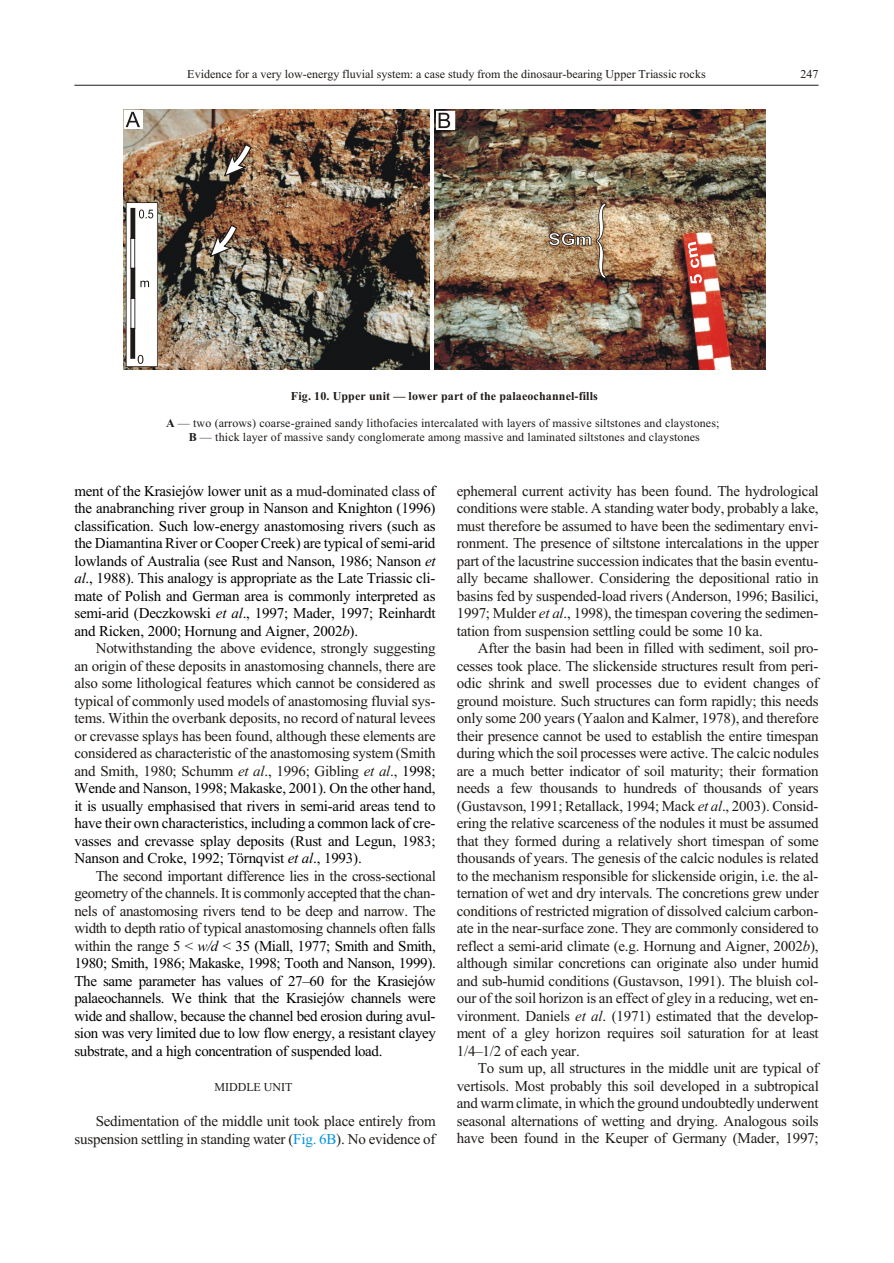
<style>
.page{position:relative;width:894px;height:1263px;background:#fff}
.page>*{position:absolute;margin:0;border:0;box-sizing:border-box;transform-origin:0 0}
.t1{font:15px/17.5px "Times New Roman";letter-spacing:-.01em;color:#1f1a17;text-align:justify}
.t2{font:15px/17.5px "Times New Roman";letter-spacing:-.02em;color:#000;text-align:justify}
.t3{font:12px/14.2px "Times New Roman";letter-spacing:.01em;color:#1f1a17;text-align:center}
.t4{font:700 12px "Times New Roman";letter-spacing:.01em;color:#1f1a17}
.s1{font-weight:700}
.s2{color:#1f1a17}
.s3{font-style:italic}
.s4{color:#000}
.s5{font-style:italic;color:#000}
.s6{color:#0094de}
</style>
<div class="page">
<hr style="left:74px;top:85px;width:745px;height:1px;background:#1f1a17">
<img style="left:435px;top:110px;width:331px;height:259px">
<img style="left:123px;top:110px;width:307px;height:259px">
<div style="left:126px;top:203px;width:31px;height:164px;background:#fff"></div>
<hr style="left:157px;top:203px;width:1px;height:164px;background:#1f1a17">
<hr style="left:126px;top:366px;width:31px;height:1px;background:#1f1a17">
<hr style="left:126px;top:203px;width:1px;height:164px;background:#1f1a17">
<svg style="left:140px;top:281px;width:9px;height:6px"></svg>
<hr style="left:131px;top:328px;width:4px;height:30px;background:#1f1a17">
<hr style="left:130px;top:328px;width:1px;height:30px;background:#1f1a17">
<svg style="left:126px;top:355px;width:17px;height:13px"></svg>
<hr style="left:130px;top:238px;width:1px;height:30px;background:#1f1a17">
<hr style="left:134px;top:238px;width:1px;height:30px;background:#1f1a17">
<hr style="left:130px;top:298px;width:1px;height:30px;background:#1f1a17">
<hr style="left:134px;top:298px;width:1px;height:30px;background:#1f1a17">
<hr style="left:131px;top:208px;width:4px;height:30px;background:#1f1a17">
<hr style="left:130px;top:208px;width:1px;height:30px;background:#1f1a17">
<svg style="left:126px;top:202px;width:32px;height:16px"></svg>
<hr style="left:134px;top:208px;width:1px;height:30px;background:#1f1a17">
<hr style="left:131px;top:268px;width:4px;height:30px;background:#1f1a17">
<hr style="left:130px;top:268px;width:1px;height:30px;background:#1f1a17">
<svg style="left:688px;top:242px;width:14px;height:41px"></svg>
<svg style="left:224px;top:144px;width:28px;height:33px"></svg>
<svg style="left:210px;top:224px;width:27px;height:33px"></svg>
<img style="left:548px;top:203px;width:58px;height:76px">
<svg style="left:124px;top:111px;width:20px;height:19px"></svg>
<svg style="left:436px;top:111px;width:20px;height:19px"></svg>
<p class="t3" style="left:187px;top:68px;width:520px">Evidence for a very low-energy fluvial system: a case study from the dinosaur-bearing Upper Triassic rocks</p>
<p class="t3" style="left:800px;top:68px;width:20px">247</p>
<p class="t4" style="left:291px;top:392px;width:308px">Fig. 10. Up per unit — lower part of the palaeochannel-fills</p>
<p class="t3" style="left:166px;top:417px;width:555px"><span class="s1">A</span> — two (ar rows) coarse-grained sandy lithofacies in ter ca lated with lay ers of mas sive siltstones and claystones;<br><span class="s1">B</span> — thick layer of mas sive sandy con glomer ate among mas sive and lami nated siltstones and claystones</p>
<p class="t2" style="left:74px;top:483px;width:363px">ment of the Krasiejów lower unit as a <span class="s2">mud-dom i nated class</span> of the anabranching river group in Nanson and Knighton (1996) clas si fi ca tion. Such low-en ergy anastomosing rivers (such as the Dia man tina River or Coo per Creek) are typ i cal of semi-arid low lands of Aus tralia (see Rust and Nanson, 1986; Nanson <span class="s3">et al</span>., 1988). This anal ogy is appropriate as the Late Tri as sic cli&shy;mate of Pol ish and Ger man area is commonly in ter preted as semi-arid (Deczkowski <span class="s3">et al</span>., 1997; Mader, 1997; Reinhardt and Ricken, 2000; Hornung and Aigner, 2002<span class="s3">b</span>).</p>
<p class="t1" style="left:74px;top:641px;width:363px;text-indent:21px">Not with stand ing the above ev i dence, strongly sug gest ing an or i gin of these de pos its in anastomosing chan nels, there are also some lithological fea tures which can not be con sid ered as typ i cal of commonly used mod els of anastomosing flu vial sys&shy;tems. Within the overbank de pos its, no re cord of natu ral lev ees or cre vasse splays has been found, although these el e ments are con sid ered as char ac ter is tic of the anastomosing sys tem (Smith and Smith, 1980; Schumm <span class="s3">et al</span>., 1996; Gibling <span class="s3">et al</span>., <span class="s4">1998; Wende and Nanson, 1998; Makaske, 2001). On the other hand, it is usu ally emphasised that rivers in semi-arid ar eas tend to have their own char ac teris tics, in clud ing a common lack of cre - vasses and cre vasse splay depos its (Rust and Legun, 1983; Nanson and Croke, 1992; Törnqvist</span> <span class="s5">et al</span><span class="s4">., 1993).</span></p>
<p class="t2" style="left:74px;top:868px;width:363px;text-indent:21px"><span class="s2">The sec ond impor tant dif fer ence lies in the cross-sec tional ge om e try of the chan nels. It is commonly ac cepted that the chan - nels of anastomosing rivers tend to be deep and nar row. The width to depth ra tio of typ i cal anastomosing chan nels of ten falls within the range 5 &lt;</span> <span class="s3">w/d</span> &lt; 35 (Miall, 1977; Smith and Smith, 1980; Smith, 1986; Makaske, 1998; Tooth and Nanson, 1999).<br>The same pa rame ter has val ues of 27–60 for the Krasiejów palaeochannels. We think that the Krasiejów chan nels were wide and shal low, because the chan nel bed ero sion dur ing avul&shy;sion was very limited due to low flow en ergy, a resistant clayey sub strate, and a high con cen tration of sus pended load.</p>
<p class="t3" style="left:214px;top:1081px;width:80px">MIDDLE UNIT</p>
<p class="t1" style="left:74px;top:1114px;width:363px;text-align:right">Sed i men ta tion of the mid dle unit took place en tirely from sus pen sion set tling in stand ing wa ter (<span class="s6">Fig. 6B</span>). No ev i dence of</p>
<p class="t1" style="left:457px;top:483px;width:364px">ephem eral cur rent ac tiv ity has been found. The hy dro log i cal con di tions were stable. A stand ing water body, prob a bly a lake, must there fore be as sumed to have been the sed i men tary en vi - ron ment. The pres ence of siltstone in ter ca la tions in the up per part of the lacus trine succession in di cates that the ba sin even tu - ally be came shal lower. Con sid er ing the depositional ra tio in bas ins fed by suspended-load rivers (An der son, 1996; Basilici, 1997; Mulder <span class="s3">et al</span>., 1998), the timespan cov er ing the sed i men - ta tion from sus pen sion set tling could be some 10 ka.</p>
<p class="t1" style="left:457px;top:641px;width:364px;text-indent:21px">Af ter the basin had been in filled with sed i ment, soil pro - cesses took place. The slickenside struc tures result from pe ri - odic shrink and swell pro cesses due to ev i dent changes of ground mois ture. Such structures can form rap idly; this needs only some 200 years (Yaalon and Kalmer, 1978), and there fore their pres ence can not be used to es tab lish the en tire timespan dur ing which the soil pro cesses were ac tive. The calcic nod ules are a much better in di ca tor of soil ma tu rity; their for ma tion needs a few thou sands to hun dreds of thou sands of years (Gustavson, 1991; Retallack, 1994; Mack <span class="s3">et al</span>., 2003). Con sid - er ing the rel a tive scarce ness of the nodules it must be as sumed that they formed dur ing a rel a tively short timespan of some thou sands of years. The gen e sis of the calcic nod ules is related to the mech a nism re spon si ble for slickenside or i gin, i.e. the al - terna tion of wet and dry in tervals. The con cre tions grew un der con di tions of re stricted mi gra tion of dis solved cal cium car bon - ate in the near-sur face zone. They are commonly consid ered to re flect a semi-arid cli mate (e.g. Hornung and Aigner, 2002<span class="s3">b</span>), al though sim i lar con cre tions can orig i nate also un der hu mid and sub-hu mid con di tions (Gustavson, 1991). The blu ish col - our of the soil ho ri zon is an ef fect of gley in a re duc ing, wet en - vi ron ment. Daniels <span class="s3">et al</span>. (1971) es timated that the devel op - ment of a gley ho ri zon re quires soil sat u ra tion for at least 1/4–1/2 of each year.</p>
<p class="t1" style="left:457px;top:1061px;width:364px;text-indent:21px">To sum up, all struc tures in the mid dle unit are typ i cal of vertisols. Most prob a bly this soil de vel oped in a sub trop i cal and warm climate, in which the ground un doubt edly un der went sea sonal al ter na tions of wet ting and dry ing. Anal o gous soils have been found in the Keuper of Ger many (Mader, 1997;</p>
</div>
